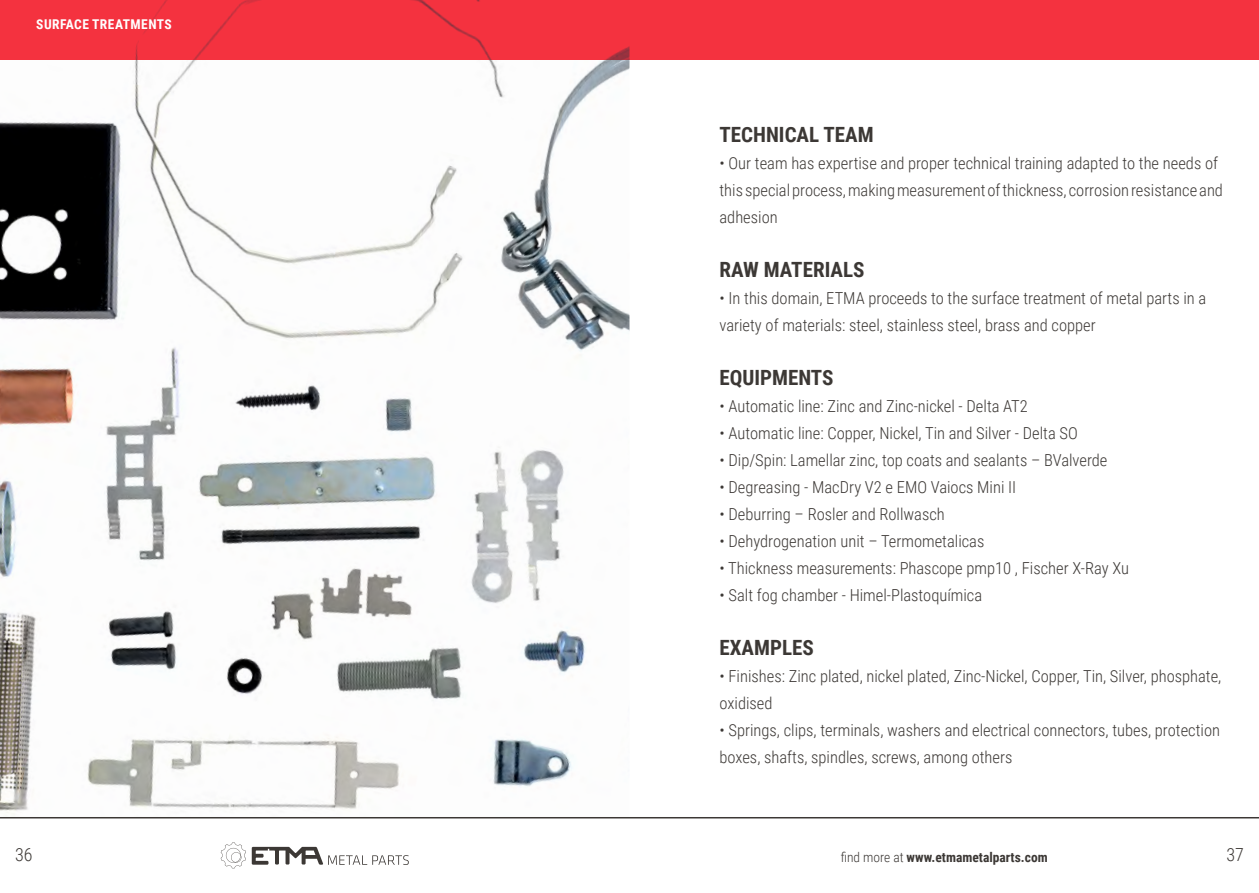
<style>
.page{position:relative;width:1259px;height:893px;background:#fff}
.page>*{position:absolute;margin:0;border:0;box-sizing:border-box;transform-origin:0 0}
.t1{font:700 21px "Roboto Condensed";color:#3c3835}
.t2{font:300 18px "Roboto Condensed";color:#3c3835}
.t3{font:300 16.5px/27px "Roboto Condensed";color:#3c3835}
.t4{font:700 13.5px "Roboto Condensed";color:#3c3835}
.t5{font:700 13.5px "Roboto Condensed";letter-spacing:.035em;color:#fff}
.s1{font-weight:300}
</style>
<div class="page">
<img style="left:0;top:60px;width:629px;height:755px">
<div style="left:0;top:0;width:1259px;height:60px;background:#f4323f"></div>
<hr style="left:0;top:817px;width:1259px;height:1px;background:#3c3835">
<svg style="left:221px;top:842px;width:25px;height:26px"></svg>
<svg style="left:252px;top:847px;width:157px;height:18px"></svg>
<p class="t5" style="left:36px;top:17px;width:137px">SURFACE TREATMENTS</p>
<p class="t1" style="left:719px;top:123px;width:156px">TECHNICAL TEAM</p>
<p class="t3" style="left:719px;top:150px;width:505px">• Our team has expertise and proper technical training adapted to the needs of this special process, making measurement of thickness, corrosion resistance and adhesion</p>
<p class="t1" style="left:719px;top:258px;width:146px">RAW MATERIALS</p>
<p class="t3" style="left:719px;top:285px;width:488px">• In this domain, ETMA proceeds to the surface treatment of metal parts in a variety of materials: steel, stainless steel, brass and copper</p>
<p class="t1" style="left:719px;top:366px;width:115px">EQUIPMENTS</p>
<p class="t3" style="left:719px;top:393px;width:310px">• Automatic line: Zinc and Zinc-nickel - Delta AT2</p>
<p class="t3" style="left:719px;top:420px;width:360px">• Automatic line: Copper, Nickel, Tin and Silver - Delta SO</p>
<p class="t3" style="left:719px;top:447px;width:389px">• Dip/Spin: Lamellar zinc, top coats and sealants – BValverde</p>
<p class="t3" style="left:719px;top:474px;width:298px">• Degreasing - MacDry V2 e EMO Vaiocs Mini II</p>
<p class="t3" style="left:719px;top:501px;width:227px">• Deburring – Rosler and Rollwasch</p>
<p class="t3" style="left:719px;top:528px;width:266px">• Dehydrogenation unit – Termometalicas</p>
<p class="t3" style="left:719px;top:555px;width:411px">• Thickness measurements: Phascope pmp10 , Fischer X-Ray Xu</p>
<p class="t3" style="left:719px;top:582px;width:264px">• Salt fog chamber - Himel-Plastoquímica</p>
<p class="t1" style="left:719px;top:636px;width:96px">EXAMPLES</p>
<p class="t3" style="left:719px;top:663px;width:503px">• Finishes: Zinc plated, nickel plated, Zinc-Nickel, Copper, Tin, Silver, phosphate, oxidised</p>
<p class="t3" style="left:719px;top:717px;width:502px">• Springs, clips, terminals, washers and electrical connectors, tubes, protection boxes, shafts, spindles, screws, among others</p>
<p class="t2" style="left:15px;top:845px;width:19px">36</p>
<p class="t4" style="left:840px;top:850px;width:208px"><span class="s1">find more at</span> www.etmametalparts.com</p>
<p class="t2" style="left:1226px;top:845px;width:19px">37</p>
</div>
